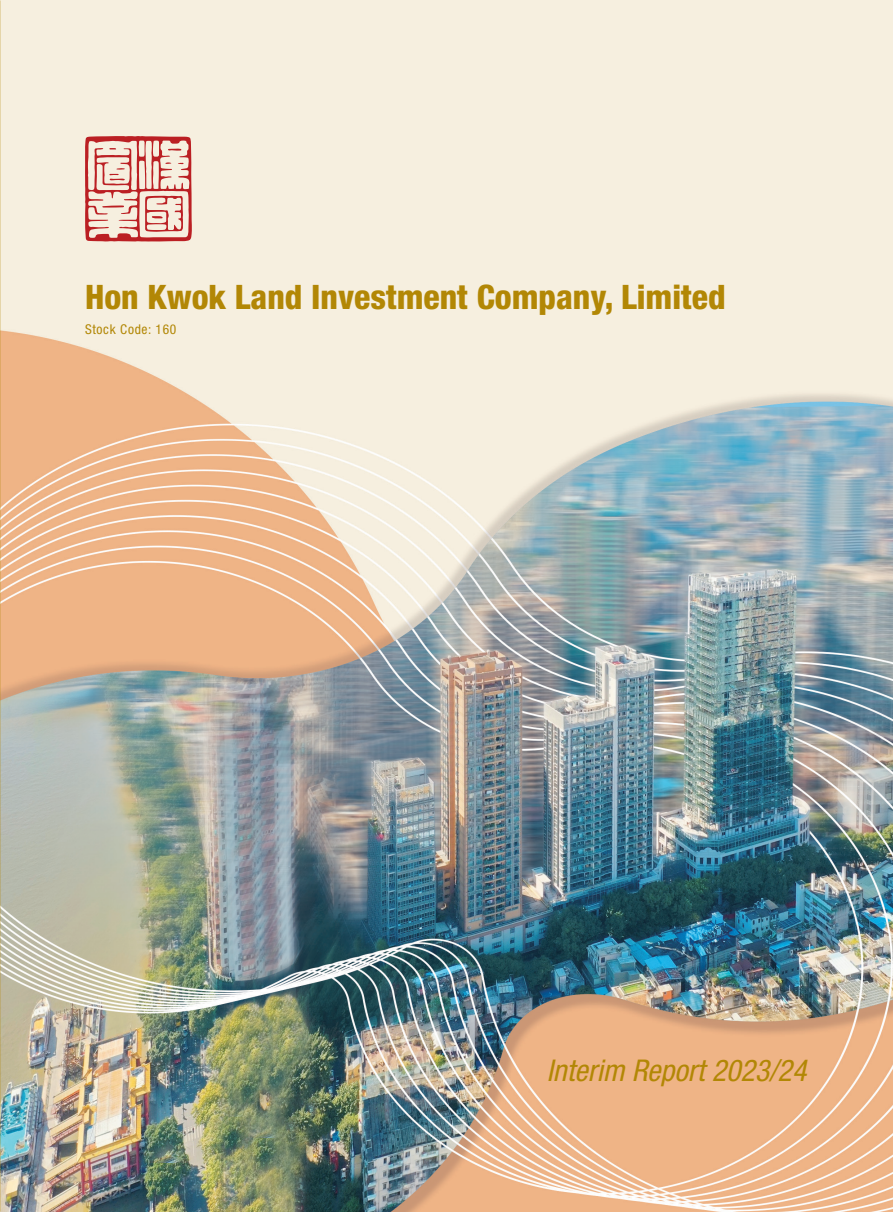
<style>
.page{position:relative;width:893px;height:1212px;background:#fff}
.page>*{position:absolute;margin:0;border:0;box-sizing:border-box;transform-origin:0 0}
.t1{font:800 condensed 33.75px "Helvetica Neue LT Std";color:#b28705}
.t2{font:italic condensed 30px "Helvetica Neue LT Std";color:#b28705}
.t3{font:condensed 13.5px "Helvetica Neue LT Std";letter-spacing:.05em;color:#b28705}
</style>
<div class="page">
<img style="left:1px;top:0;width:892px;height:1212px">
<img style="left:0;top:0;width:1px;height:1212px">
<svg style="left:85px;top:136px;width:107px;height:106px;background:#e2aba2"></svg>
<p class="t1" style="left:85px;top:276px;width:642px">Hon Kwok Land Investment Company, Limited</p>
<p class="t3" style="left:85px;top:322px;width:93px">Stock Code: 160</p>
<p class="t2" style="left:547px;top:1053px;width:261px">Interim Report 2023/24</p>
</div>
